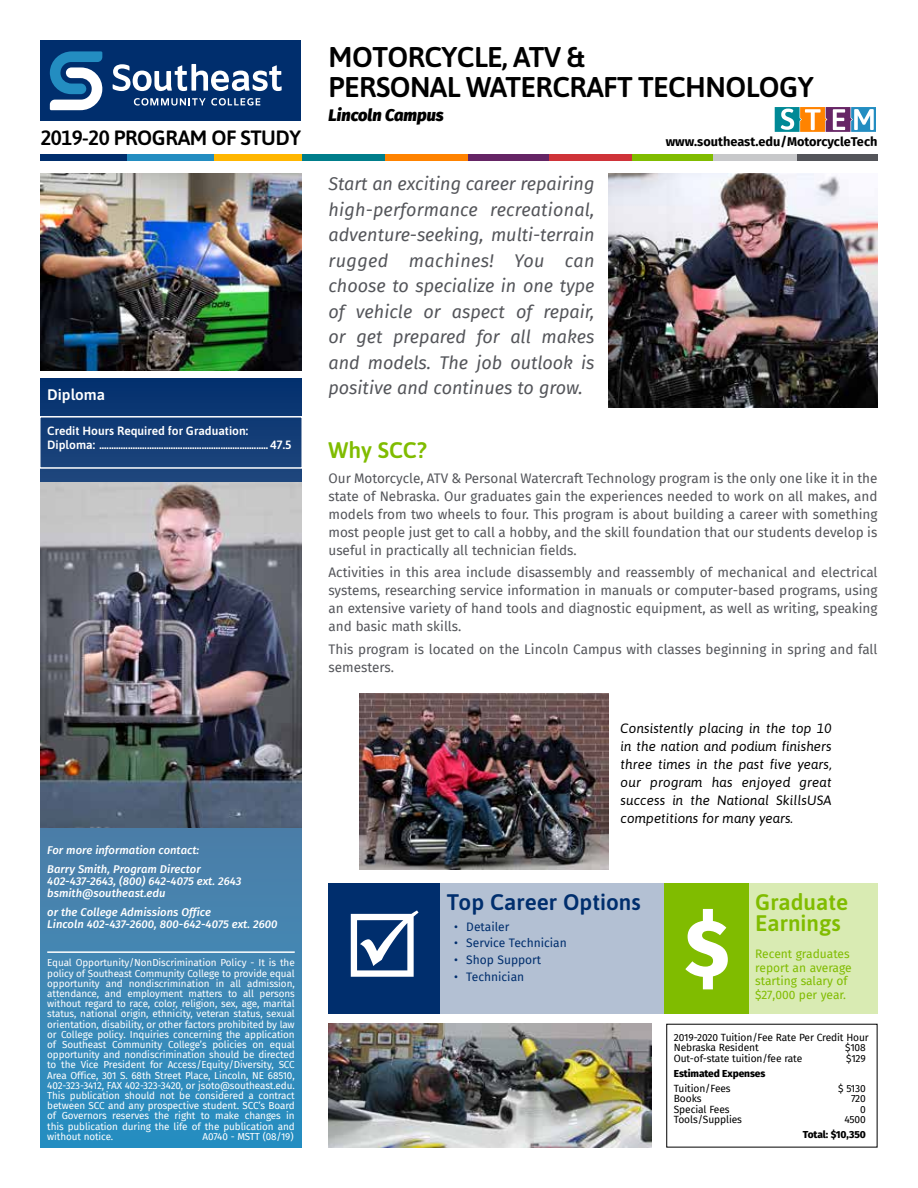
<style>
.page{position:relative;width:918px;height:1188px;background:#fff}
.page>*{position:absolute;margin:0;border:0;box-sizing:border-box;transform-origin:0 0}
.t1{font:600 28.5px/30px "Asap";letter-spacing:-.02em;color:#000}
.t2{font:600 22.5px/21px "Asap";color:#80bc00}
.t3{font:600 22.5px "Asap";color:#002e6d}
.t4{font:600 20.7px "Asap";letter-spacing:-.02em;color:#000}
.t5{font:italic 18px/25.5px "Fira Sans";color:#54555a;text-align:justify}
.t6{font:italic 900 16.5px "Fira Sans";color:#000}
.t7{font:600 15.3px "Asap";color:#fff}
.t8{font:13.5px/18px "Fira Sans";color:#54555a;text-align:justify}
.t9{font:italic 13.5px/18px "Asap";color:#000;text-align:justify}
.t10{font:700 12.75px "Fira Sans";color:#000}
.t11{font:600 12px/13.5px "Asap";color:#fff}
.t12{font:12px/13.5px "Fira Sans";color:#80bc00}
.t13{font:12px "Fira Sans";color:#002e6d}
.t14{font:italic 500 11.25px/12px "Fira Sans";color:#fff}
.t15{font:10.2px/10.5px "Fira Sans";letter-spacing:-.01em;color:#000}
.t16{font:800 10.2px "Fira Sans";letter-spacing:-.01em;color:#000}
.t17{font:9.9px/10.2px "Fira Sans";letter-spacing:-.01em;color:#fff;text-align:justify}
</style>
<div class="page">
<div style="left:40px;top:154px;width:87px;height:6px;background:#002e6d"></div>
<div style="left:127px;top:154px;width:87px;height:6px;background:#238dc1"></div>
<div style="left:214px;top:154px;width:88px;height:6px;background:#ffb600"></div>
<div style="left:383px;top:154px;width:85px;height:6px;background:#ff8300"></div>
<div style="left:548px;top:154px;width:84px;height:6px;background:#cf3339"></div>
<div style="left:712px;top:154px;width:85px;height:6px;background:#c7c8ca"></div>
<div style="left:302px;top:154px;width:82px;height:6px;background:#007e8b"></div>
<div style="left:468px;top:154px;width:81px;height:6px;background:#652565"></div>
<div style="left:632px;top:154px;width:81px;height:6px;background:#80bc00"></div>
<div style="left:797px;top:154px;width:81px;height:6px;background:#54555a"></div>
<img style="left:40px;top:173px;width:262px;height:197px">
<svg style="left:40px;top:378px;width:262px;height:770px;background:#367cac"></svg>
<div style="left:40px;top:40px;width:262px;height:81px;background:#002e6d"></div>
<hr style="left:47px;top:951px;width:248px;height:2px;background:#fff">
<svg style="left:49px;top:51px;width:54px;height:59px"></svg>
<svg style="left:134px;top:98px;width:126px;height:8px"></svg>
<svg style="left:113px;top:64px;width:169px;height:27px"></svg>
<div style="left:328px;top:883px;width:113px;height:131px;background:#002e6d"></div>
<div style="left:441px;top:883px;width:223px;height:131px;background:#b3c0d3"></div>
<div style="left:664px;top:883px;width:85px;height:131px;background:#80bc00"></div>
<div style="left:749px;top:883px;width:129px;height:131px;background:#d9ebb3"></div>
<svg style="left:351px;top:910px;width:68px;height:67px"></svg>
<svg style="left:685px;top:909px;width:43px;height:80px"></svg>
<svg style="left:775px;top:107px;width:101px;height:25px"></svg>
<svg style="left:40px;top:415px;width:262px;height:54px;background:#22497f"></svg>
<img style="left:40px;top:483px;width:262px;height:345px">
<img style="left:608px;top:173px;width:270px;height:235px">
<img style="left:328px;top:1024px;width:323px;height:124px">
<img style="left:360px;top:693px;width:249px;height:176px">
<h3 class="t4" style="left:40px;top:123px;width:262px">2019-20 PROGRAM OF STUDY</h3>
<h3 class="t7" style="left:47px;top:383px;width:60px">Diploma</h3>
<p class="t11" style="left:47px;top:424px;width:246px">Credit Hours Required for Graduation:<br>Diploma: ....................................................................... 47.5</p>
<p class="t14" style="left:47px;top:841px;width:155px;line-height:18.8px">For more information contact:<br>Barry Smith, Program Director</p>
<p class="t14" style="left:47px;top:875px;width:196px">402-437-2643, (800) 642-4075 ext. 2643 bsmith@southeast.edu</p>
<p class="t14" style="left:47px;top:906px;width:232px">or the College Admissions Office<br>Lincoln 402-437-2600, 800-642-4075 ext. 2600</p>
<p class="t17" style="left:47px;top:958px;width:249px">Equal Opportunity/NonDiscrimination Policy - It is the policy of Southeast Community College to provide equal opportunity and nondiscrimination in all admission, attendance, and employment matters to all persons without regard to race, color, religion, sex, age, marital status, national origin, ethnicity, veteran status, sexual orientation, disability, or other factors prohibited by law or College policy. Inquiries concerning the application of Southeast Community College’s policies on equal opportunity and nondiscrimination should be directed to the Vice President for Access/Equity/Diversity, SCC Area Office, 301 S. 68th Street Place, Lincoln, NE 68510, 402-323-3412, FAX 402-323-3420, or jsoto@southeast.edu.<br>This publication should not be considered a contract between SCC and any prospective student. SCC’s Board of Governors reserves the right to make changes in this publication during the life of the publication and without notice.</p>
<p class="t17" style="left:203px;top:1131px;width:92px">A0740 - MSTT (08/19)</p>
<h1 class="t1" style="left:329px;top:41px;width:487px">MOTORCYCLE, ATV &amp;<br>PERSONAL WATERCRAFT TECHNOLOGY</h1>
<p class="t10" style="left:666px;top:131px;width:213px">www.southeast.edu/MotorcycleTech</p>
<h3 class="t6" style="left:328px;top:101px;width:117px">Lincoln Campus</h3>
<p class="t5" style="left:328px;top:171px;width:268px">Start an exciting career repairing high-performance recreational, adventure-seeking, multi-terrain rugged machines! You can choose to specialize in one type of vehicle or aspect of repair, or get prepared for all makes and models. The job outlook is positive and continues to grow.</p>
<h2 class="t2" style="left:328px;top:439px;width:100px">Why SCC?</h2>
<p class="t8" style="left:328px;top:469px;width:551px">Our Motorcycle, ATV &amp; Personal Watercraft Technology program is the only one like it in the state of Nebraska. Our graduates gain the experiences needed to work on all makes, and models from two wheels to four. This program is about building a career with something most people just get to call a hobby, and the skill foundation that our students develop is useful in practically all technician fields.</p>
<p class="t8" style="left:328px;top:563px;width:551px">Activities in this area include disassembly and reassembly of mechanical and electrical systems, researching service information in manuals or computer-based programs, using an extensive variety of hand tools and diagnostic equipment, as well as writing, speaking and basic math skills.</p>
<h3 class="t8" style="left:328px;top:640px;width:551px">This program is located on the Lincoln Campus with classes beginning in spring and fall semesters.</h3>
<h3 class="t9" style="left:621px;top:719px;width:213px">Consistently placing in the top 10 in the nation and podium finishers three times in the past five years, our program has enjoyed great success in the National SkillsUSA competitions for many years.</h3>
<h2 class="t3" style="left:447px;top:887px;width:195px">Top Career Options</h2>
<p class="t13" style="left:454px;top:917px;width:57px">• Detailer</p>
<p class="t13" style="left:454px;top:934px;width:114px">• Service Technician</p>
<p class="t13" style="left:454px;top:951px;width:88px">• Shop Support</p>
<p class="t13" style="left:454px;top:968px;width:71px">• Technician</p>
<h2 class="t2" style="left:755px;top:891px;width:94px">Graduate<br>Earnings</h2>
<p class="t12" style="left:755px;top:947px;width:98px">Recent graduates report an average starting salary of $27,000 per year.</p>
<p class="t15" style="left:674px;top:1032px;width:197px">2019-2020 Tuition/Fee Rate Per Credit Hour<br>Nebraska Resident</p>
<p class="t15" style="left:845px;top:1042px;width:22px">$108</p>
<p class="t15" style="left:674px;top:1053px;width:130px">Out-of-state tuition/fee rate</p>
<p class="t15" style="left:846px;top:1053px;width:21px">$129</p>
<p class="t16" style="left:674px;top:1064px;width:93px">Estimated Expenses</p>
<p class="t15" style="left:674px;top:1082px;width:58px">Tuition/Fees</p>
<p class="t15" style="left:838px;top:1082px;width:29px">$ 5130</p>
<p class="t15" style="left:674px;top:1093px;width:29px">Books</p>
<p class="t15" style="left:851px;top:1093px;width:16px">720</p>
<p class="t15" style="left:674px;top:1103px;width:57px">Special Fees</p>
<p class="t15" style="left:860px;top:1103px;width:7px">0</p>
<p class="t15" style="left:674px;top:1114px;width:70px">Tools/Supplies</p>
<p class="t15" style="left:844px;top:1114px;width:23px">4500</p>
<p class="t16" style="left:803px;top:1125px;width:64px">Total: $10,350</p>
</div>
